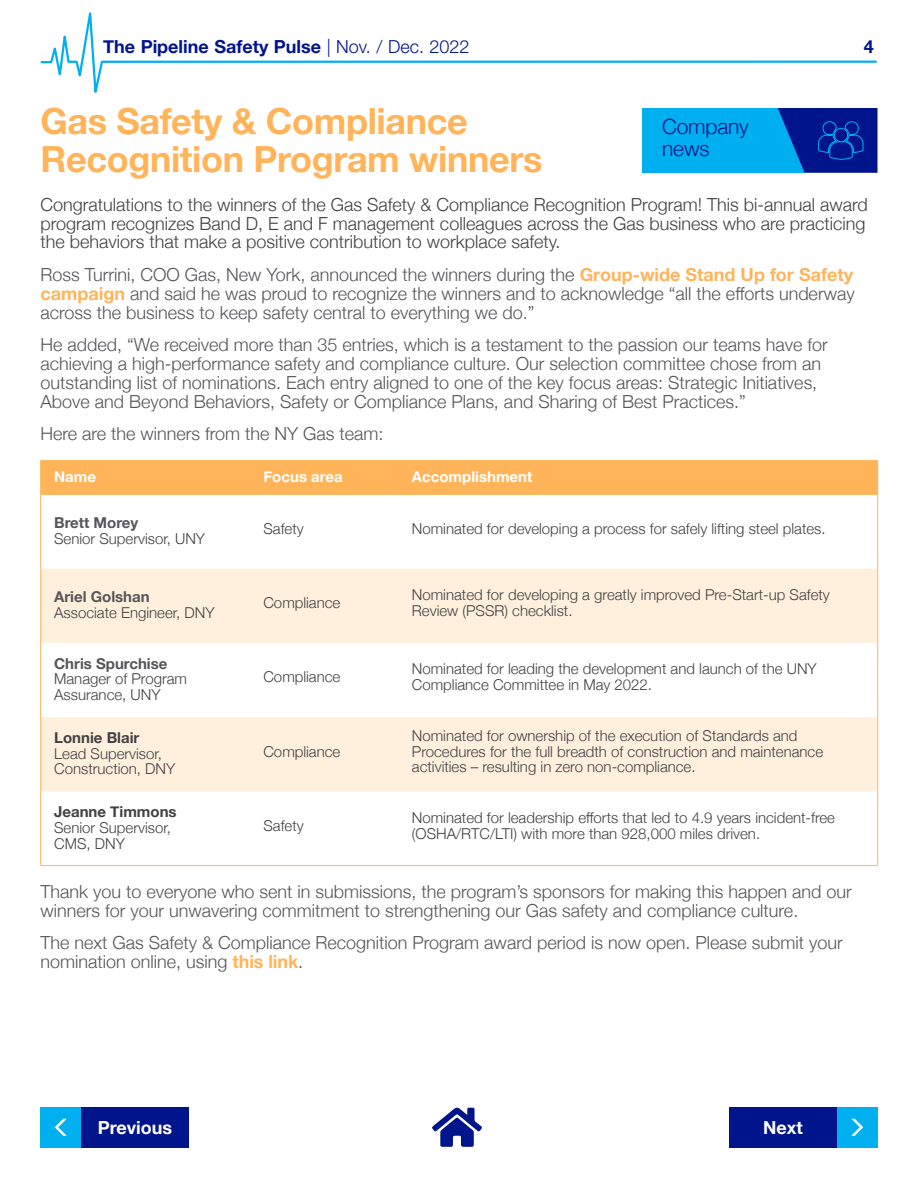
<style>
.page{position:relative;width:918px;height:1188px;background:#fff}
.page>*{position:absolute;margin:0;border:0;box-sizing:border-box;transform-origin:0 0}
.t1{font:700 36px/37.8px "Helvetica Neue";letter-spacing:-.01em;color:#ffb45a}
.t2{font:300 21px/22px "Helvetica Neue";letter-spacing:-.01em;color:#00148c}
.t3{font:300 18px/18.9px "Helvetica Neue";color:#55555a}
.t4{font:300 18px/18.9px "Helvetica Neue";color:#414042}
.t5{font:700 18px "Helvetica Neue";color:#00148c}
.t6{font:700 18px "Helvetica Neue";color:#fff}
.t7{font:300 15px/15.8px "Helvetica Neue";color:#414042}
.t8{font:700 15px "Helvetica Neue";color:#55555a}
.t9{font:700 15px "Helvetica Neue";color:#fff}
.t10{font:700 15px "Helvetica Neue";color:#414042}
.s1{font-family:"Helvetica Neue LT Pro";font-weight:300}
.s2{font-weight:700;color:#ffb45a}
</style>
<div class="page">
<svg style="left:40px;top:12px;width:837px;height:81px"></svg>
<div style="left:81px;top:1107px;width:108px;height:41px;background:#00148c"></div>
<div style="left:40px;top:1107px;width:41px;height:41px;background:#00aff0"></div>
<svg style="left:55px;top:1119px;width:12px;height:17px"></svg>
<div style="left:837px;top:1107px;width:41px;height:41px;background:#00aff0"></div>
<svg style="left:851px;top:1119px;width:12px;height:17px"></svg>
<div style="left:729px;top:1107px;width:108px;height:41px;background:#00148c"></div>
<svg style="left:432px;top:1107px;width:50px;height:40px"></svg>
<div style="left:642px;top:108px;width:163px;height:65px;background:#00aff0"></div>
<svg style="left:778px;top:108px;width:100px;height:65px;background:#01319e"></svg>
<div style="left:41px;top:461px;width:836px;height:33px;background:#ffb45a"></div>
<svg style="left:41px;top:569px;width:836px;height:222px;fill:#fff0de"></svg>
<hr style="left:40px;top:460px;width:210px;height:1px;background:#ffb45a">
<hr style="left:40px;top:461px;width:1px;height:33px;background:#ffb45a">
<hr style="left:250px;top:460px;width:135px;height:1px;background:#ffb45a">
<hr style="left:385px;top:460px;width:493px;height:1px;background:#ffb45a">
<hr style="left:877px;top:461px;width:1px;height:33px;background:#ffb45a">
<hr style="left:40px;top:494px;width:210px;height:1px;background:#ffb45a">
<hr style="left:250px;top:494px;width:135px;height:1px;background:#ffb45a">
<hr style="left:385px;top:494px;width:493px;height:1px;background:#ffb45a">
<hr style="left:40px;top:495px;width:1px;height:74px;background:#ffb45a">
<hr style="left:877px;top:495px;width:1px;height:74px;background:#ffb45a">
<hr style="left:40px;top:569px;width:1px;height:74px;background:#ffb45a">
<hr style="left:877px;top:569px;width:1px;height:74px;background:#ffb45a">
<hr style="left:40px;top:643px;width:1px;height:74px;background:#ffb45a">
<hr style="left:877px;top:643px;width:1px;height:74px;background:#ffb45a">
<hr style="left:40px;top:717px;width:1px;height:74px;background:#ffb45a">
<hr style="left:877px;top:717px;width:1px;height:74px;background:#ffb45a">
<hr style="left:40px;top:791px;width:1px;height:74px;background:#ffb45a">
<hr style="left:877px;top:791px;width:1px;height:74px;background:#ffb45a">
<hr style="left:40px;top:865px;width:210px;height:1px;background:#ffb45a">
<hr style="left:250px;top:865px;width:135px;height:1px;background:#ffb45a">
<hr style="left:385px;top:865px;width:493px;height:1px;background:#ffb45a">
<p class="t5" style="left:103px;top:32px;width:368px">The Pipeline Safety Pulse <span class="s1">| Nov. / Dec. 2022</span></p>
<p class="t5" style="left:864px;top:32px;width:12px">4</p>
<h1 class="t1" style="left:40px;top:103px;width:503px">Gas Safety &amp; Compliance<br>Recognition Program winners</h1>
<p class="t4" style="left:40px;top:193px;width:829px">Congratulations to the winners of the Gas Safety &amp; Compliance Recognition Program! This bi-annual award program recognizes Band D, E and F management colleagues across the Gas business who are practicing the behaviors that make a positive contribution to workplace safety.</p>
<p class="t3" style="left:40px;top:264px;width:816px;text-align:justify">Ross Turrini, COO Gas, New York, announced the winners during the <span class="s2">Group-wide Stand Up for Safety campaign</span> and said he was proud to recognize the winners and to acknowledge “all the efforts underway across the business to keep safety central to everything we do.”</p>
<p class="t3" style="left:40px;top:334px;width:789px">He added, “We received more than 35 entries, which is a testament to the passion our teams have for achieving a high-performance safety and compliance culture. Our selection committee chose from an outstanding list of nominations. Each entry aligned to one of the key focus areas: Strategic Initiatives, Above and Beyond Behaviors, Safety or Compliance Plans, and Sharing of Best Practices.”</p>
<p class="t3" style="left:40px;top:423px;width:345px">Here are the winners from the NY Gas team:</p>
<p class="t9" style="left:54px;top:465px;width:43px">Name</p>
<p class="t9" style="left:263px;top:465px;width:81px">Focus area</p>
<p class="t9" style="left:412px;top:465px;width:122px">Accomplishment</p>
<p class="t8" style="left:54px;top:511px;width:86px">Brett Morey</p>
<p class="t7" style="left:54px;top:529px;width:152px">Senior Supervisor, UNY</p>
<p class="t2" style="left:662px;top:114px;width:88px">Company news</p>
<p class="t7" style="left:263px;top:520px;width:42px">Safety</p>
<p class="t7" style="left:412px;top:520px;width:415px">Nominated for developing a process for safely lifting steel plates.</p>
<p class="t8" style="left:54px;top:585px;width:97px">Ariel Golshan</p>
<p class="t7" style="left:54px;top:604px;width:162px">Associate Engineer, DNY</p>
<p class="t7" style="left:263px;top:594px;width:78px">Compliance</p>
<p class="t7" style="left:412px;top:586px;width:419px">Nominated for developing a greatly improved Pre-Start-up Safety<br>Review (PSSR) checklist.</p>
<p class="t8" style="left:54px;top:651px;width:115px">Chris Spurchise</p>
<p class="t7" style="left:54px;top:670px;width:134px">Manager of Program<br>Assurance, UNY</p>
<p class="t7" style="left:263px;top:668px;width:78px">Compliance</p>
<p class="t7" style="left:412px;top:660px;width:406px">Nominated for leading the development and launch of the UNY<br>Compliance Committee in May 2022.</p>
<p class="t10" style="left:54px;top:726px;width:87px">Lonnie Blair</p>
<p class="t7" style="left:54px;top:744px;width:123px">Lead Supervisor,<br>Construction, DNY</p>
<p class="t7" style="left:263px;top:742px;width:78px">Compliance</p>
<p class="t7" style="left:412px;top:727px;width:413px">Nominated for ownership of the execution of Standards and<br>Procedures for the full breadth of construction and maintenance activities – resulting in zero non-compliance.</p>
<p class="t10" style="left:54px;top:800px;width:124px">Jeanne Timmons</p>
<p class="t7" style="left:54px;top:818px;width:118px">Senior Supervisor,<br>CMS, DNY</p>
<p class="t7" style="left:263px;top:817px;width:42px">Safety</p>
<p class="t7" style="left:412px;top:809px;width:425px">Nominated for leadership efforts that led to 4.9 years incident-free (OSHA/RTC/LTI) with more than 928,000 miles driven.</p>
<p class="t3" style="left:40px;top:881px;width:813px">Thank you to everyone who sent in submissions, the program’s sponsors for making this happen and our winners for your unwavering commitment to strengthening our Gas safety and compliance culture.</p>
<p class="t3" style="left:40px;top:932px;width:804px">The next Gas Safety &amp; Compliance Recognition Program award period is now open. Please submit your nomination online, using <span class="s2">this link</span>.</p>
<p class="t6" style="left:98px;top:1113px;width:76px">Previous</p>
<p class="t6" style="left:763px;top:1113px;width:41px">Next</p>
</div>
